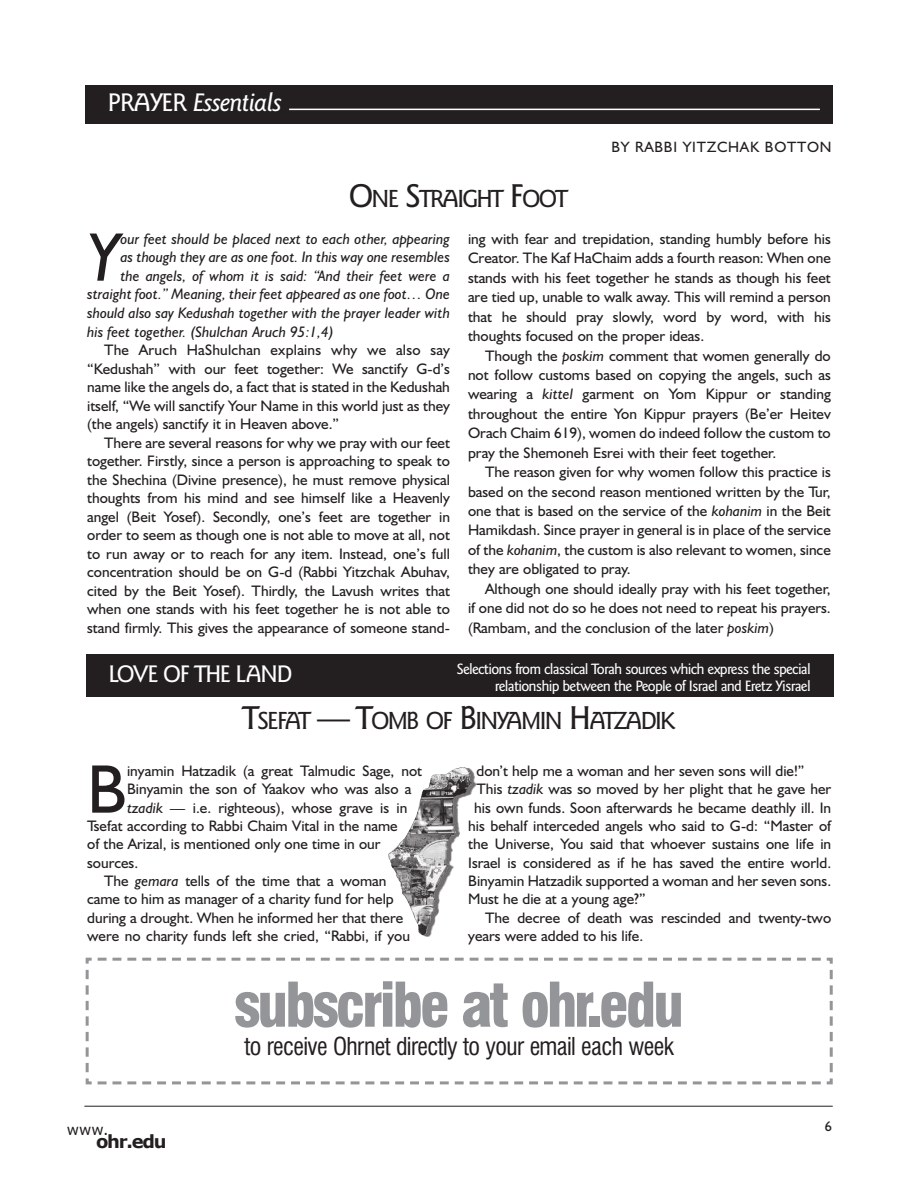
<style>
.page{position:relative;width:918px;height:1188px;background:#fff}
.page>*{position:absolute;margin:0;border:0;box-sizing:border-box;transform-origin:0 0}
.t1{font:italic 69px "Humanist 521 BT";color:#231f20}
.t2{font:69px "Humanist 521 BT";color:#231f20}
.t3{font:900 condensed 60px "Swiss 721 BT";letter-spacing:-.055em;color:#939598}
.t4{font:italic 500 25.5px "Goudy Sans IT Cby BT";letter-spacing:-.035em;color:#fff}
.t5{font:500 24.75px "Goudy Sans IT Cby BT";letter-spacing:-.07em;color:#231f20}
.t6{font:condensed 24px "Swiss 721 BT";letter-spacing:-.025em;color:#231f20}
.t7{font:500 24px "Goudy Sans IT Cby BT";letter-spacing:-.055em;color:#fff}
.t8{font:700 18px "Verdana";letter-spacing:-.07em;color:#231f20}
.t9{font:15.3px/19.5px "Humanist 521 BT";color:#231f20;text-align:justify}
.t10{font:italic 15.3px "Humanist 521 BT";color:#231f20}
.t11{font:500 15px/16.5px "Goudy Sans IT Cby BT";letter-spacing:-.055em;color:#fff;text-align:right}
.t12{font:15px "Humanist 521 BT";letter-spacing:.05em;color:#231f20}
.t13{font:15px "Verdana";color:#231f20}
.t14{font:14.25px "Humanist 521 BT";color:#231f20}
.s1{font-style:normal}
.s2{font-size:33px}
.s3{font-style:italic}
</style>
<div class="page">
<hr style="left:84px;top:1106px;width:749px;height:1px;background:#231f20">
<div style="left:85px;top:85px;width:748px;height:38px;background:#231f20"></div>
<hr style="left:289px;top:109px;width:531px;height:1px;background:#fff">
<div style="left:86px;top:655px;width:748px;height:42px;background:#231f20"></div>
<img style="left:388px;top:767px;width:88px;height:170px">
<svg style="left:85px;top:957px;width:748px;height:128px"></svg>
<h3 class="t4" style="left:108px;top:87px;width:176px"><span class="s1">PRAYER</span> Essentials</h3>
<h3 class="t5" style="left:349px;top:184px;width:221px"><span class="s2">O</span>NE <span class="s2">S</span>TRAIGHT <span class="s2">F</span>OOT</h3>
<p class="t12" style="left:612px;top:138px;width:221px">BY RABBI YITZCHAK BOTTON</p>
<p class="t10" style="left:121px;top:230px;width:331px">our feet should be placed next to each other, appearing</p>
<p class="t10" style="left:121px;top:248px;width:331px">as though they are as one foot. In this way one resembles</p>
<p class="t10" style="left:121px;top:267px;width:331px">the angels, of whom it is said: “And their feet were a</p>
<p class="t10" style="left:87px;top:285px;width:364px">straight foot.” Meaning, their feet appeared as one foot… One</p>
<p class="t10" style="left:87px;top:304px;width:364px">should also say Kedushah together with the prayer leader with</p>
<p class="t10" style="left:87px;top:322px;width:248px">his feet together. (Shulchan Aruch 95:1,4)</p>
<p class="t9" style="left:87px;top:341px;width:364px;line-height:18.5px;text-indent:17px">The Aruch HaShulchan explains why we also say “Kedushah” with our feet together: We sanctify G-d’s name like the angels do, a fact that is stated in the Kedushah itself, “We will sanctify Your Name in this world just as they (the angels) sanctify it in Heaven above.”</p>
<p class="t9" style="left:87px;top:433px;width:364px;line-height:18.5px;text-indent:17px">There are several reasons for why we pray with our feet together. Firstly, since a person is approaching to speak to the Shechina (Divine presence), he must remove physical thoughts from his mind and see himself like a Heavenly angel (Beit Yosef). Secondly, one’s feet are together in order to seem as though one is not able to move at all, not to run away or to reach for any item. Instead, one’s full concentration should be on G-d (Rabbi Yitzchak Abuhav, cited by the Beit Yosef). Thirdly, the Lavush writes that when one stands with his feet together he is not able to stand firmly. This gives the appearance of someone stand-</p>
<h1 class="t1" style="left:87px;top:217px;width:35px">Y</h1>
<p class="t9" style="left:468px;top:229px;width:364px">ing with fear and trepidation, standing humbly before his Creator. The Kaf HaChaim adds a fourth reason: When one stands with his feet together he stands as though his feet are tied up, unable to walk away. This will remind a person that he should pray slowly, word by word, with his thoughts focused on the proper ideas.</p>
<p class="t9" style="left:468px;top:346px;width:364px;text-indent:17px">Though the <span class="s3">poskim</span> comment that women generally do not follow customs based on copying the angels, such as wearing a <span class="s3">kittel</span> garment on Yom Kippur or standing throughout the entire Yon Kippur prayers (Be’er Heitev Orach Chaim 619), women do indeed follow the custom to pray the Shemoneh Esrei with their feet together.</p>
<p class="t9" style="left:468px;top:462px;width:364px;text-indent:17px">The reason given for why women follow this practice is based on the second reason mentioned written by the Tur, one that is based on the service of the <span class="s3">kohanim</span> in the Beit Hamikdash. Since prayer in general is in place of the service of the <span class="s3">kohanim</span>, the custom is also relevant to women, since they are obligated to pray.</p>
<p class="t9" style="left:468px;top:579px;width:364px;text-indent:17px">Although one should ideally pray with his feet together, if one did not do so he does not need to repeat his prayers. (Rambam, and the conclusion of the later <span class="s3">poskim</span>)</p>
<h3 class="t7" style="left:108px;top:660px;width:186px">LOVE OF THE LAND</h3>
<p class="t11" style="left:457px;top:661px;width:356px">Selections from classical Torah sources which express the special relationship between the People of Israel and Eretz Yisrael</p>
<h3 class="t5" style="left:243px;top:706px;width:434px"><span class="s2">T</span>SEFAT <span class="s2">— T</span>OMB OF <span class="s2">B</span>INYAMIN <span class="s2">H</span>ATZADIK</h3>
<h1 class="t2" style="left:87px;top:748px;width:41px">B</h1>
<p class="t9" style="left:127px;top:761px;width:297px">inyamin Hatzadik (a great Talmudic Sage, not</p>
<p class="t9" style="left:127px;top:779px;width:286px">Binyamin the son of Yaakov who was also a</p>
<p class="t9" style="left:127px;top:798px;width:282px"><span class="s3">tzadik —</span> i.e. righteous), whose grave is in</p>
<p class="t9" style="left:87px;top:816px;width:312px">Tsefat according to Rabbi Chaim Vital in the name</p>
<p class="t9" style="left:87px;top:834px;width:295px">of the Arizal, is mentioned only one time in our</p>
<p class="t9" style="left:87px;top:853px;width:53px">sources.</p>
<p class="t9" style="left:104px;top:871px;width:284px">The <span class="s3">gemara</span> tells of the time that a woman</p>
<p class="t9" style="left:87px;top:889px;width:308px">came to him as manager of a charity fund for help</p>
<p class="t9" style="left:87px;top:908px;width:318px">during a drought. When he informed her that there</p>
<p class="t9" style="left:87px;top:926px;width:324px">were no charity funds left she cried, “Rabbi, if you</p>
<p class="t9" style="left:477px;top:761px;width:330px">don’t help me a woman and her seven sons will die!”</p>
<p class="t9" style="left:477px;top:779px;width:356px">This <span class="s3">tzadik</span> was so moved by her plight that he gave her</p>
<p class="t9" style="left:474px;top:798px;width:358px">his own funds. Soon afterwards he became deathly ill. In</p>
<p class="t9" style="left:468px;top:816px;width:365px">his behalf interceded angels who said to G-d: “Master of</p>
<p class="t9" style="left:468px;top:834px;width:365px">the Universe, You said that whoever sustains one life in</p>
<p class="t9" style="left:468px;top:853px;width:365px">Israel is considered as if he has saved the entire world.</p>
<p class="t9" style="left:468px;top:871px;width:365px">Binyamin Hatzadik supported a woman and her seven sons.</p>
<p class="t9" style="left:468px;top:889px;width:179px">Must he die at a young age?”</p>
<p class="t9" style="left:485px;top:908px;width:348px">The decree of death was rescinded and twenty-two</p>
<p class="t9" style="left:468px;top:926px;width:177px">years were added to his life.</p>
<h2 class="t3" style="left:234px;top:971px;width:452px">subscribe at ohr.edu</h2>
<h3 class="t6" style="left:244px;top:1033px;width:431px">to receive Ohrnet directly to your email each week</h3>
<p class="t13" style="left:67px;top:1119px;width:43px">www.</p>
<p class="t14" style="left:825px;top:1118px;width:9px">6</p>
<p class="t8" style="left:96px;top:1130px;width:72px">ohr.edu</p>
</div>
